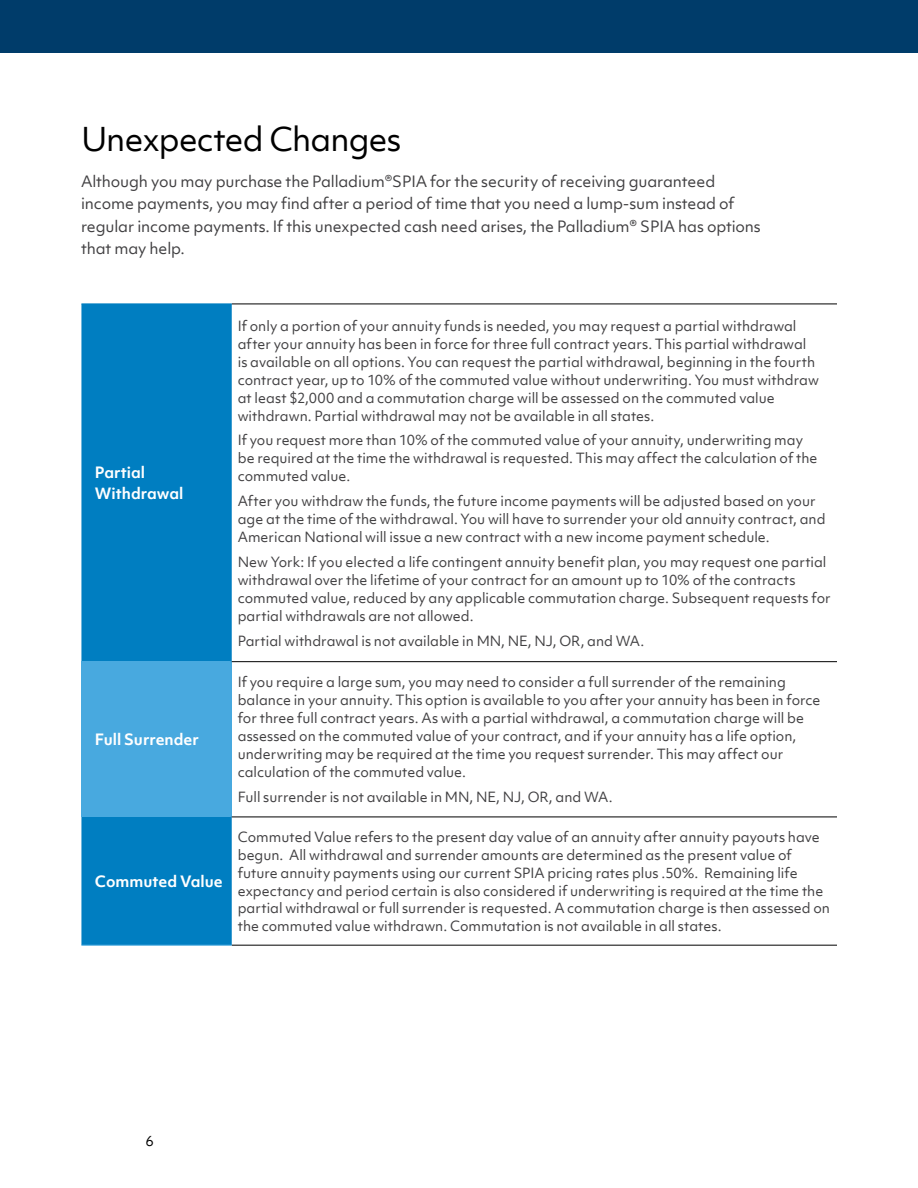
<style>
.page{position:relative;width:918px;height:1188px;background:#fff}
.page>*{position:absolute;margin:0;border:0;box-sizing:border-box;transform-origin:0 0}
.t1{font:31.5px "Objektiv Mk 1";letter-spacing:-.025em;color:#000}
.t2{font:15px/22.5px "Objektiv Mk 1";letter-spacing:-.01em;color:#414042}
.t3{font:700 15px/21px "Objektiv Mk 1";color:#fff}
.t4{font:13.5px/18px "Objektiv Mk 1";color:#414042}
.t5{font:13.5px "Objektiv Mk 1";color:#000}
</style>
<div class="page">
<div style="left:81px;top:305px;width:151px;height:640px;background:#007ec1"></div>
<div style="left:81px;top:662px;width:151px;height:155px;background:#48a9df"></div>
<hr style="left:232px;top:304px;width:605px;height:1px;background:#000">
<hr style="left:232px;top:661px;width:605px;height:1px;background:#000">
<hr style="left:232px;top:817px;width:605px;height:1px;background:#000">
<hr style="left:232px;top:945px;width:605px;height:1px;background:#000">
<hr style="left:81px;top:304px;width:151px;height:1px;background:#007ec1">
<hr style="left:81px;top:945px;width:151px;height:1px;background:#48a9df">
<div style="left:0;top:0;width:918px;height:52px;background:#003c6a"></div>
<h1 class="t1" style="left:81px;top:117px;width:322px">Unexpected Changes</h1>
<p class="t2" style="left:81px;top:170px;width:681px">Although you may purchase the Palladium®SPIA for the security of receiving guaranteed income payments, you may find after a period of time that you need a lump-sum instead of regular income payments. If this unexpected cash need arises, the Palladium® SPIA has options that may help.</p>
<p class="t3" style="left:95px;top:462px;width:90px">Partial<br>Withdrawal</p>
<p class="t3" style="left:95px;top:729px;width:106px">Full Surrender</p>
<p class="t3" style="left:95px;top:871px;width:129px">Commuted Value</p>
<p class="t4" style="left:238px;top:317px;width:583px">If only a portion of your annuity funds is needed, you may request a partial withdrawal after your annuity has been in force for three full contract years. This partial withdrawal is available on all options. You can request the partial withdrawal, beginning in the fourth contract year, up to 10% of the commuted value without underwriting. You must withdraw at least $2,000 and a commutation charge will be assessed on the commuted value withdrawn. Partial withdrawal may not be available in all states.</p>
<p class="t4" style="left:238px;top:431px;width:581px">If you request more than 10% of the commuted value of your annuity, underwriting may be required at the time the withdrawal is requested. This may affect the calculation of the commuted value.</p>
<p class="t4" style="left:238px;top:492px;width:589px">After you withdraw the funds, the future income payments will be adjusted based on your age at the time of the withdrawal. You will have to surrender your old annuity contract, and<br>American National will issue a new contract with a new income payment schedule.</p>
<p class="t4" style="left:238px;top:553px;width:595px">New York: If you elected a life contingent annuity benefit plan, you may request one partial withdrawal over the lifetime of your contract for an amount up to 10% of the contracts commuted value, reduced by any applicable commutation charge. Subsequent requests for partial withdrawals are not allowed.</p>
<p class="t4" style="left:238px;top:632px;width:408px">Partial withdrawal is not available in MN, NE, NJ, OR, and WA.</p>
<p class="t4" style="left:238px;top:673px;width:584px">If you require a large sum, you may need to consider a full surrender of the remaining balance in your annuity. This option is available to you after your annuity has been in force for three full contract years. As with a partial withdrawal, a commutation charge will be assessed on the commuted value of your contract, and if your annuity has a life option, underwriting may be required at the time you request surrender. This may affect our calculation of the commuted value.</p>
<p class="t4" style="left:238px;top:788px;width:376px">Full surrender is not available in MN, NE, NJ, OR, and WA.</p>
<p class="t4" style="left:238px;top:827px;width:594px">Commuted Value refers to the present day value of an annuity after annuity payouts have begun. All withdrawal and surrender amounts are determined as the present value of future annuity payments using our current SPIA pricing rates plus .50%. Remaining life expectancy and period certain is also considered if underwriting is required at the time the partial withdrawal or full surrender is requested. A commutation charge is then assessed on the commuted value withdrawn. Commutation is not available in all states.</p>
<p class="t5" style="left:146px;top:1131px;width:10px">6</p>
</div>
